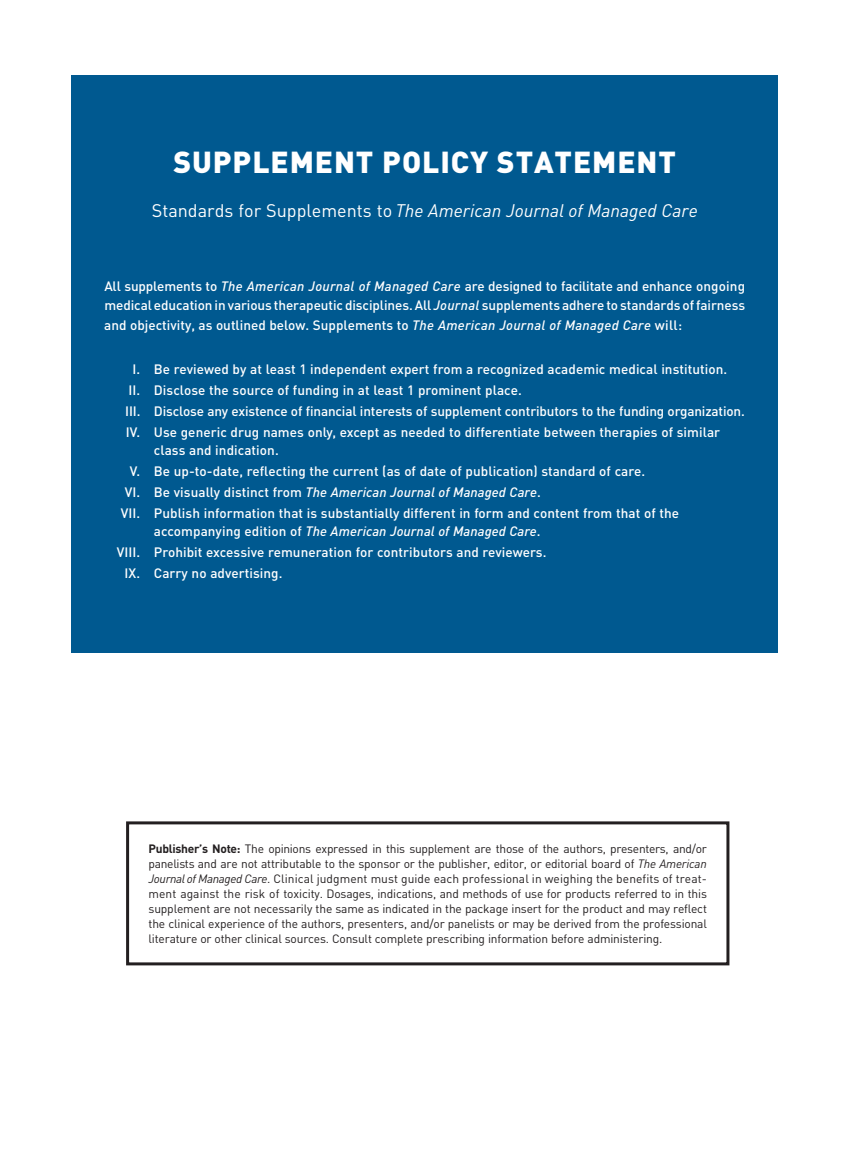
<style>
.page{position:relative;width:851px;height:1161px;background:#fff}
.page>*{position:absolute;margin:0;border:0;box-sizing:border-box;transform-origin:0 0}
.t1{font:900 30px "DINOT";letter-spacing:.03em;color:#fff}
.t2{font:italic 18px "DINOT";color:#fff}
.t3{font:500 13.5px/21px "DINOT";letter-spacing:.005em;color:#fff;text-align:justify}
.t4{font:italic 500 13.5px "DINOT";letter-spacing:.005em;color:#fff}
.t5{font:12px/15px "DINOT";letter-spacing:-.015em;color:#231f20;text-align:justify}
.s1{font-style:normal}
.s2{font-style:italic}
.s3{font-weight:700}
</style>
<div class="page">
<div style="left:71px;top:76px;width:707px;height:577px;background:#005990"></div>
<div style="left:126px;top:821px;width:603px;height:144px;border:3px solid #231f20"></div>
<h1 class="t1" style="left:173px;top:143px;width:504px">SUPPLEMENT POLICY STATEMENT</h1>
<h2 class="t2" style="left:152px;top:200px;width:547px"><span class="s1">Standards for Supplements to</span> The American Journal of Managed Care</h2>
<p class="t3" style="left:104px;top:276px;width:642px;line-height:19.5px">All supplements to <span class="s2">The American Journal of Managed Care</span> are designed to facilitate and enhance ongoing medical education in various therapeutic disciplines. All <span class="s2">Journal</span> supplements adhere to standards of fairness and objectivity, as outlined below. Supplements to <span class="s2">The American Journal of Managed Care</span> will:</p>
<p class="t3" style="left:125px;top:358px;width:621px;text-align:left;text-indent:7px">I. Be reviewed by at least 1 independent expert from a recognized academic medical institution.<br>II. Disclose the source of funding in at least 1 prominent place.<br>III. Disclose any existence of financial interests of supplement contributors to the funding organization.<br>IV. Use generic drug names only, except as needed to differentiate between therapies of similar</p>
<p class="t3" style="left:154px;top:439px;width:126px">class and indication.</p>
<p class="t3" style="left:130px;top:460px;width:516px">V. Be up-to-date, reflecting the current (as of date of publication) standard of care.</p>
<p class="t4" style="left:125px;top:484px;width:417px"><span class="s1">VI. Be visually distinct from</span> The American Journal of Managed Care<span class="s1">.</span></p>
<p class="t3" style="left:121px;top:502px;width:560px">VII. Publish information that is substantially different in form and content from that of the</p>
<p class="t4" style="left:154px;top:523px;width:388px"><span class="s1">accompanying edition of</span> The American Journal of Managed Care<span class="s1">.</span></p>
<p class="t3" style="left:117px;top:541px;width:431px">VIII. Prohibit excessive remuneration for contributors and reviewers.</p>
<p class="t3" style="left:125px;top:563px;width:159px">IX. Carry no advertising.</p>
<p class="t5" style="left:149px;top:841px;width:560px"><span class="s3">Publisher’s Note:</span> The opinions expressed in this supplement are those of the authors, presenters, and/or panelists and are not attributable to the sponsor or the publisher, editor, or editorial board of <span class="s2">The American Journal of Managed Care</span>. Clinical judgment must guide each professional in weighing the benefits of treat&shy;ment against the risk of toxicity. Dosages, indications, and methods of use for products referred to in this supplement are not necessarily the same as indicated in the package insert for the product and may reflect the clinical experience of the authors, presenters, and/or panelists or may be derived from the professional literature or other clinical sources. Consult complete prescribing information before administering.</p>
</div>
